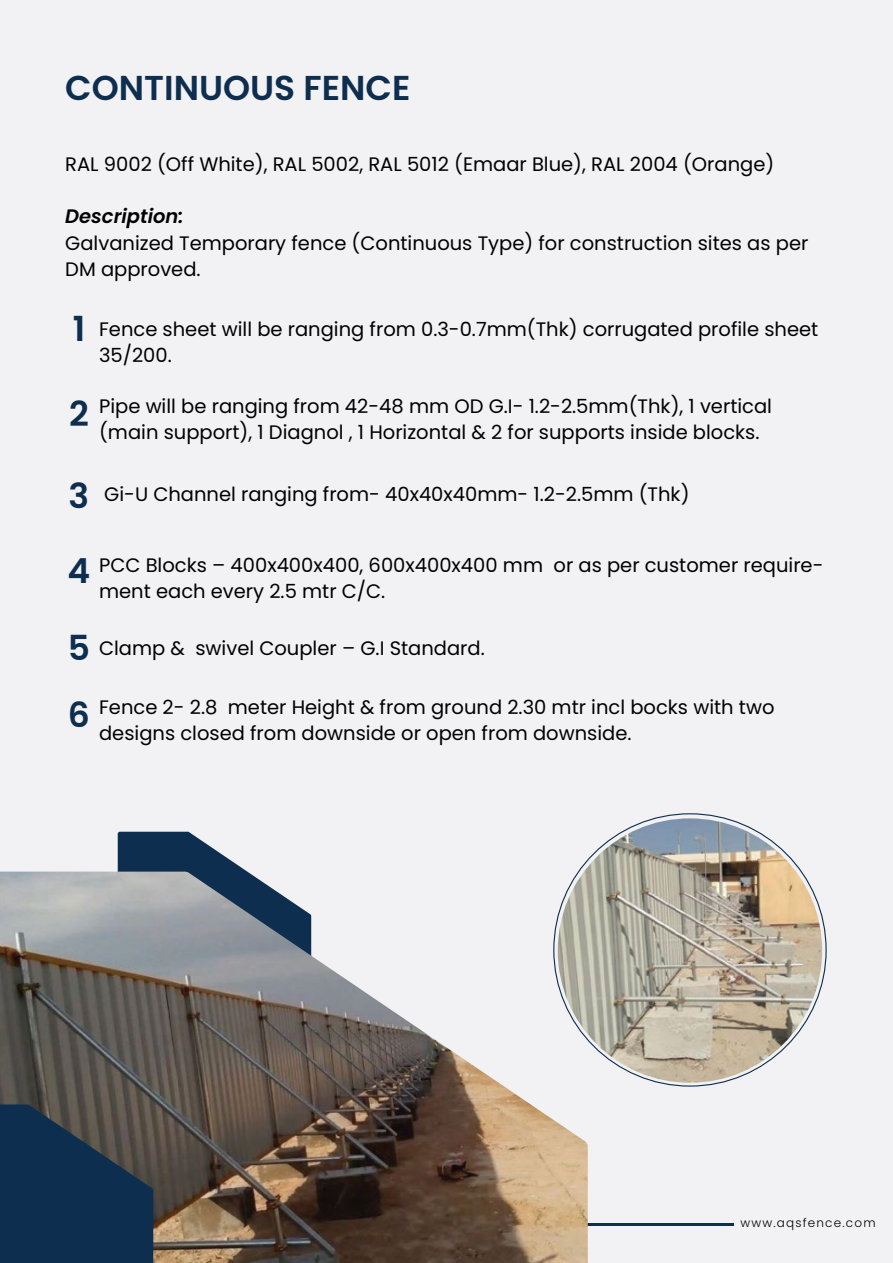
<style>
.page{position:relative;width:893px;height:1263px;background:#f2f1f3}
.page>*{position:absolute;margin:0;border:0;box-sizing:border-box;transform-origin:0 0}
.t1{font:600 34.5px "Poppins";color:#0d2e4e}
.t2{font:19.5px/26.4px "Poppins";color:#010101}
.t3{font:italic 600 19.5px "Poppins";color:#010101}
.t4{font:300 12px "Poppins";letter-spacing:.1em;color:#010101}
.s1{font-weight:600;font-size:34.5px;color:#0d2e4e}
</style>
<div class="page">
<hr style="left:0;top:1223px;width:733px;height:3px;background:#0d2e4e">
<img style="left:558px;top:818px;width:264px;height:265px;border-radius:132px">
<svg style="left:118px;top:832px;width:130px;height:40px"></svg>
<img style="left:0;top:872px;width:588px;height:391px">
<svg style="left:0;top:1104px;width:153px;height:159px;background:#1e354c"></svg>
<div style="left:0;top:1227px;width:37px;height:36px;background:#0d2e4e"></div>
<h1 class="t1" style="left:65px;top:68px;width:347px">CONTINUOUS FENCE</h1>
<p class="t2" style="left:65px;top:151px;width:710px">RAL 9002 (Off White), RAL 5002, RAL 5012 (Emaar Blue), RAL 2004 (Orange)</p>
<p class="t3" style="left:65px;top:205px;width:120px">Description:</p>
<p class="t2" style="left:65px;top:230px;width:745px">Galvanized Temporary fence (Continuous Type) for construction sites as per<br>DM approved.</p>
<h1 class="t1" style="left:73px;top:309px;width:14px">1</h1>
<h1 class="t1" style="left:69px;top:393px;width:21px">2</h1>
<p class="t2" style="left:99px;top:316px;width:721px">Fence sheet will be ranging from 0.3-0.7mm(Thk) corrugated profile sheet<br>35/200.</p>
<p class="t2" style="left:99px;top:393px;width:674px">Pipe will be ranging from 42-48 mm OD G.I- 1.2-2.5mm(Thk), 1 vertical (main support), 1 Diagnol , 1 Horizontal &amp; 2 for supports inside blocks.</p>
<p class="t2" style="left:69px;top:481px;width:622px"><span class="s1">3</span> Gi-U Channel ranging from- 40x40x40mm- 1.2-2.5mm (Thk)</p>
<h1 class="t1" style="left:68px;top:551px;width:24px">4</h1>
<p class="t2" style="left:99px;top:552px;width:726px">PCC Blocks – 400x400x400, 600x400x400 mm or as per customer require&shy;ment each every 2.5 mtr C/C.</p>
<p class="t2" style="left:68px;top:635px;width:418px"><span class="s1">5</span> Clamp &amp; swivel Coupler – G.I Standard.</p>
<p class="t2" style="left:99px;top:694px;width:677px">Fence 2- 2.8 meter Height &amp; from ground 2.30 mtr incl bocks with two designs closed from downside or open from downside.</p>
<h1 class="t1" style="left:68px;top:694px;width:24px">6</h1>
<p class="t4" style="left:740px;top:1216px;width:137px">www.aqsfence.com</p>
</div>
